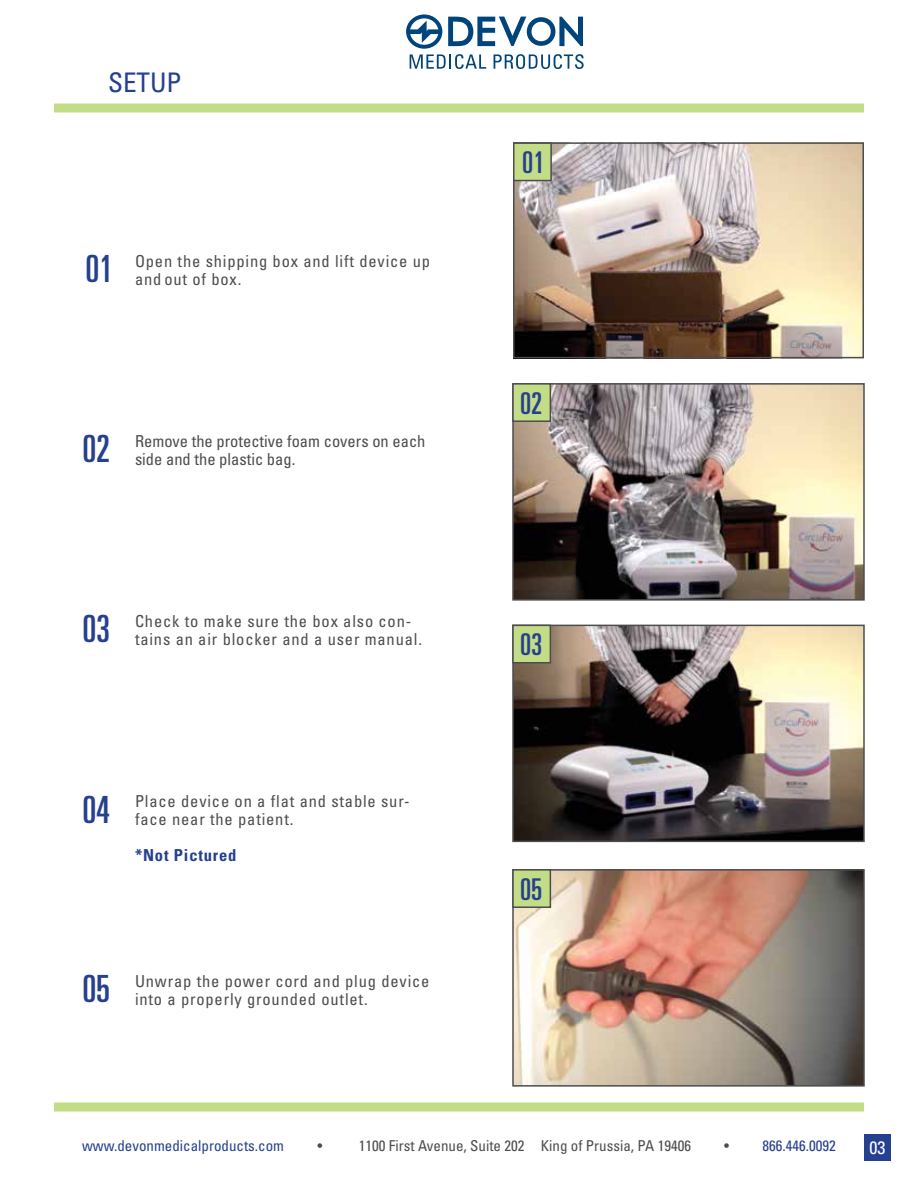
<style>
.page{position:relative;width:918px;height:1188px;background:#fff}
.page>*{position:absolute;margin:0;border:0;box-sizing:border-box;transform-origin:0 0}
.t1{font:ultra-condensed 37.5px "Univers";color:#25408f}
.t2{font:ultra-condensed 30px "Univers";color:#25408f}
.t3{font:condensed 27px "Univers";color:#25408f}
.t4{font:condensed 18px "Univers";color:#fff}
.t5{font:condensed 16.5px/18px "Univers";letter-spacing:.05em;color:#4d4d4f}
.t6{font:condensed 16.5px/18px "Univers";color:#4d4d4f}
.t7{font:700 condensed 16.5px "Univers";letter-spacing:.05em;color:#25408f}
.t8{font:condensed 15px "Univers";color:#4d4d4f}
.t9{font:condensed 15px "Univers";color:#25408f}
.s1{color:#4d4d4f}
</style>
<div class="page">
<div style="left:864px;top:1134px;width:27px;height:27px;background:#25408f"></div>
<svg style="left:406px;top:14px;width:178px;height:55px"></svg>
<img style="left:515px;top:386px;width:347px;height:212px">
<div style="left:512px;top:383px;width:353px;height:218px;border:2px solid #4d4d4f"></div>
<img style="left:515px;top:872px;width:347px;height:212px">
<div style="left:512px;top:869px;width:353px;height:218px;border:2px solid #4d4d4f"></div>
<img style="left:515px;top:628px;width:347px;height:211px">
<div style="left:512px;top:625px;width:353px;height:217px;border:2px solid #4d4d4f"></div>
<div style="left:54px;top:104px;width:810px;height:8px;background:#c3dd87"></div>
<img style="left:516px;top:145px;width:345px;height:210px">
<div style="left:513px;top:142px;width:351px;height:216px;border:2px solid #4d4d4f"></div>
<div style="left:513px;top:142px;width:39px;height:39px;background:#c3dd87;border:2px solid #4d4d4f"></div>
<div style="left:512px;top:383px;width:39px;height:39px;background:#c3dd87;border:2px solid #4d4d4f"></div>
<div style="left:512px;top:625px;width:39px;height:38px;background:#c3dd87;border:2px solid #4d4d4f"></div>
<div style="left:512px;top:869px;width:39px;height:39px;background:#c3dd87;border:2px solid #4d4d4f"></div>
<div style="left:54px;top:1102px;width:810px;height:10px;background:#c3dd87"></div>
<h3 class="t3" style="left:108px;top:66px;width:75px">SETUP</h3>
<h1 class="t1" style="left:85px;top:247px;width:29px">01</h1>
<p class="t5" style="left:135px;top:252px;width:297px">Open the shipping box and lift device up and out of box.</p>
<h1 class="t1" style="left:82px;top:427px;width:29px">02</h1>
<p class="t6" style="left:135px;top:432px;width:292px">Remove the protective foam covers on each side and the plastic bag.</p>
<h2 class="t2" style="left:522px;top:146px;width:24px">01</h2>
<h2 class="t2" style="left:520px;top:387px;width:24px">02</h2>
<h1 class="t1" style="left:82px;top:607px;width:29px">03</h1>
<p class="t5" style="left:135px;top:612px;width:289px">Check to make sure the box also con&shy;tains an air blocker and a user manual.</p>
<h2 class="t2" style="left:520px;top:628px;width:24px">03</h2>
<h1 class="t1" style="left:82px;top:788px;width:29px">04</h1>
<p class="t5" style="left:135px;top:792px;width:276px">Place device on a flat and stable sur&shy;face near the patient.</p>
<p class="t7" style="left:135px;top:845px;width:103px">*Not Pictured</p>
<h1 class="t1" style="left:82px;top:968px;width:29px">05</h1>
<p class="t5" style="left:135px;top:972px;width:296px">Unwrap the power cord and plug device into a properly grounded outlet.</p>
<h2 class="t2" style="left:520px;top:872px;width:24px">05</h2>
<p class="t9" style="left:82px;top:1136px;width:203px">www.devonmedicalproducts.com</p>
<p class="t8" style="left:317px;top:1136px;width:6px">•</p>
<p class="t8" style="left:359px;top:1136px;width:334px">1100 First Avenue, Suite 202 King of Prussia, PA 19406</p>
<p class="t9" style="left:724px;top:1136px;width:113px"><span class="s1">•</span> 866.446.0092</p>
<p class="t4" style="left:870px;top:1137px;width:17px">03</p>
</div>
